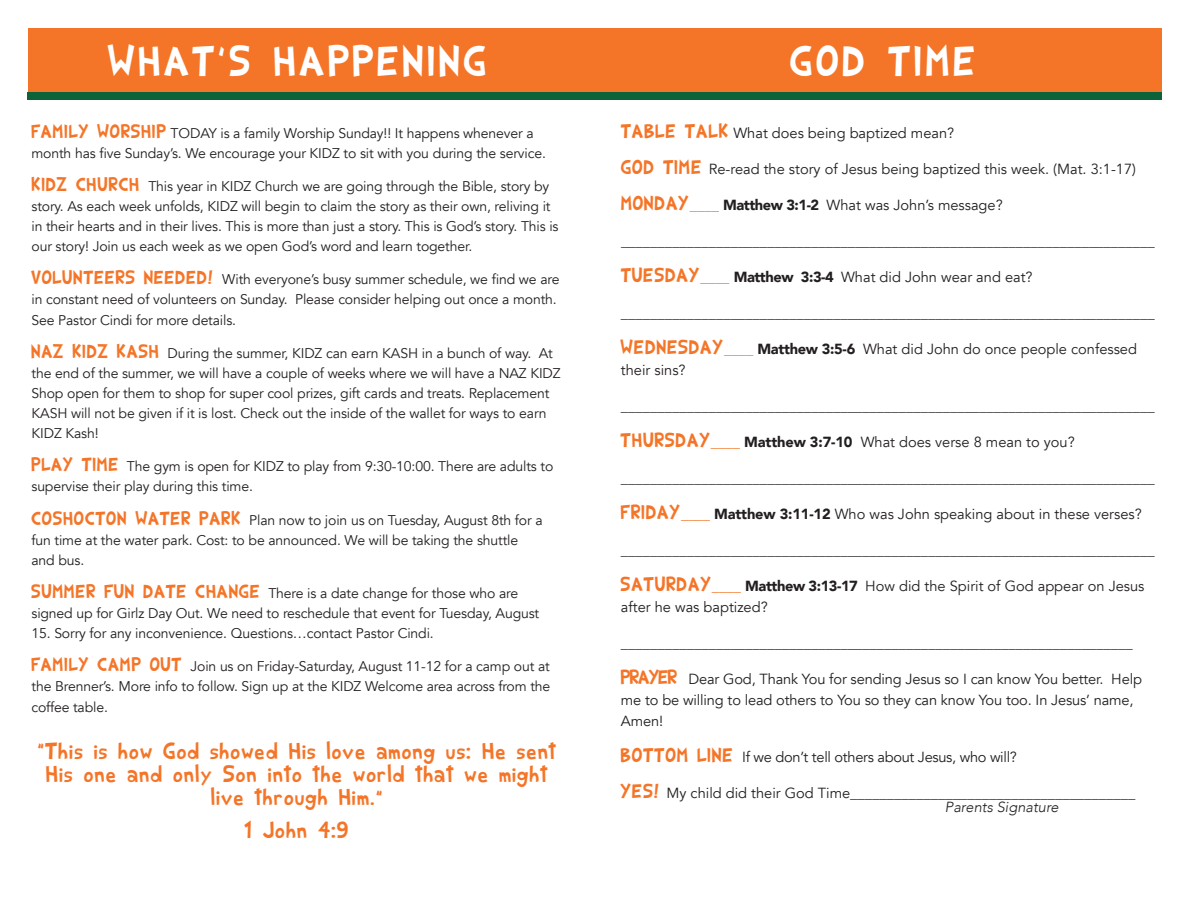
<style>
.page{position:relative;width:1188px;height:918px;background:#fff}
.page>*{position:absolute;margin:0;border:0;box-sizing:border-box;transform-origin:0 0}
.t1{font:42px "Shark Random Funnyness 2";letter-spacing:.12em;color:#fff}
.t2{font:22.95px/23px "Shark Random Funnyness 2";letter-spacing:.08em;color:#f47528;text-align:center}
.t3{font:14.7px/21px "Avenir";color:#231f20}
.t4{font:14.7px "Avenir";letter-spacing:-.02em;color:#231f20}
.t5{font:14.1px/20.1px "Avenir";letter-spacing:-.01em;color:#231f20}
.s1{font-family:"Shark Random Funnyness 2";font-size:18.75px;color:#f47528}
.s2{font-family:"Shark Random Funnyness 2";font-size:19.5px;color:#f47528}
.s3{color:#f47528}
.s4{font-weight:900}
.s5{font-weight:300;font-style:italic}
</style>
<div class="page">
<div style="left:28px;top:28px;width:1134px;height:65px;background:#f47528"></div>
<div style="left:28px;top:92px;width:1134px;height:8px;background:#0c6339"></div>
<p class="t1" style="left:109px;top:35px;width:378px">WHAT’S HAPPENING</p>
<p class="t5" style="left:32px;top:123px;width:516px"><span class="s1">FAMILY WORSHIP</span> TODAY is a family Worship Sunday!! It happens whenever a month has five Sunday’s. We encourage your KIDZ to sit with you during the service.</p>
<p class="t5" style="left:32px;top:176px;width:529px"><span class="s1">KIDZ CHURCH</span> This year in KIDZ Church we are going through the Bible, story by story. As each week unfolds, KIDZ will begin to claim the story as their own, reliving it in their hearts and in their lives. This is more than just a story. This is God’s story. This is our story! Join us each week as we open God’s word and learn together.</p>
<p class="t5" style="left:32px;top:270px;width:530px"><span class="s1">VOLUNTEERS NEEDED!</span> With everyone’s busy summer schedule, we find we are in constant need of volunteers on Sunday. Please consider helping out once a month.<br>See Pastor Cindi for more details.</p>
<p class="t5" style="left:32px;top:343px;width:531px"><span class="s1">NAZ KIDZ KASH</span> During the summer, KIDZ can earn KASH in a bunch of way. At the end of the summer, we will have a couple of weeks where we will have a NAZ KIDZ Shop open for them to shop for super cool prizes, gift cards and treats. Replacement KASH will not be given if it is lost. Check out the inside of the wallet for ways to earn KIDZ Kash!</p>
<p class="t5" style="left:32px;top:457px;width:523px"><span class="s1">PLAY TIME</span> The gym is open for KIDZ to play from 9:30-10:00. There are adults to supervise their play during this time.</p>
<p class="t5" style="left:32px;top:510px;width:513px"><span class="s1">COSHOCTON WATER PARK</span> Plan now to join us on Tuesday, August 8th for a fun time at the water park. Cost: to be announced. We will be taking the shuttle and bus.</p>
<p class="t5" style="left:32px;top:583px;width:509px"><span class="s1">SUMMER FUN DATE CHANGE</span> There is a date change for those who are signed up for Girlz Day Out. We need to reschedule that event for Tuesday, August</p>
<p class="t5" style="left:32px;top:624px;width:404px">15. Sorry for any inconvenience. Questions…contact Pastor Cindi.</p>
<p class="t5" style="left:32px;top:657px;width:520px;text-align:justify"><span class="s1">FAMILY CAMP OUT</span> Join us on Friday-Saturday, August 11-12 for a camp out at the Brenner’s. More info to follow. Sign up at the KIDZ Welcome area across from the coffee table.</p>
<p class="t2" style="left:38px;top:738px;width:519px">“This is how God showed His love among us: He sent<br>His one and only Son into the world that we might live through Him.”</p>
<p class="t2" style="left:245px;top:818px;width:105px">1 John 4:9</p>
<p class="t1" style="left:790px;top:35px;width:185px">GOD TIME</p>
<p class="t3" style="left:621px;top:123px;width:335px"><span class="s2">TABLE TALK</span> What does being baptized mean?</p>
<p class="t3" style="left:621px;top:159px;width:516px"><span class="s2">GOD TIME</span> Re-read the story of Jesus being baptized this week. (Mat. 3:1-17)</p>
<p class="t3" style="left:621px;top:195px;width:383px"><span class="s2">MONDAY</span><span class="s3">____</span> <span class="s4">Matthew 3:1-2</span> What was John’s message?</p>
<p class="t3" style="left:621px;top:231px;width:535px">_________________________________________________________________________</p>
<p class="t3" style="left:621px;top:267px;width:413px"><span class="s2">TUESDAY</span><span class="s3">____</span> <span class="s4">Matthew 3:3-4</span> What did John wear and eat?</p>
<p class="t3" style="left:621px;top:303px;width:535px">_________________________________________________________________________</p>
<p class="t3" style="left:621px;top:339px;width:518px"><span class="s2">WEDNESDAY</span><span class="s3">____</span> <span class="s4">Matthew 3:5-6</span> What did John do once people confessed their sins?</p>
<p class="t3" style="left:621px;top:396px;width:535px">_________________________________________________________________________</p>
<p class="t3" style="left:621px;top:432px;width:455px"><span class="s2">THURSDAY</span><span class="s3">____</span> <span class="s4">Matthew 3:7-10</span> What does verse 8 mean to you?</p>
<p class="t3" style="left:621px;top:468px;width:535px">_________________________________________________________________________</p>
<p class="t3" style="left:621px;top:504px;width:522px"><span class="s2">FRIDAY</span><span class="s3">____</span> <span class="s4">Matthew 3:11-12</span> Who was John speaking about in these verses?</p>
<p class="t3" style="left:621px;top:540px;width:535px">_________________________________________________________________________</p>
<p class="t3" style="left:621px;top:576px;width:525px"><span class="s2">SATURDAY</span><span class="s3">____</span> <span class="s4">Matthew 3:13-17</span> How did the Spirit of God appear on Jesus after he was baptized?</p>
<p class="t3" style="left:621px;top:633px;width:513px">______________________________________________________________________</p>
<p class="t3" style="left:621px;top:669px;width:523px"><span class="s2">PRAYER</span> Dear God, Thank You for sending Jesus so I can know You better. Help me to be willing to lead others to You so they can know You too. In Jesus’ name,<br>Amen!</p>
<p class="t4" style="left:621px;top:748px;width:398px"><span class="s2">BOTTOM LINE</span> If we don’t tell others about Jesus, who will?</p>
<p class="t3" style="left:945px;top:787px;width:192px;line-height:13.5px;text-indent:-324px"><span class="s2">YES!</span> My child did their God Time_______________________________________<br><span class="s5">Parents Signature</span></p>
</div>
